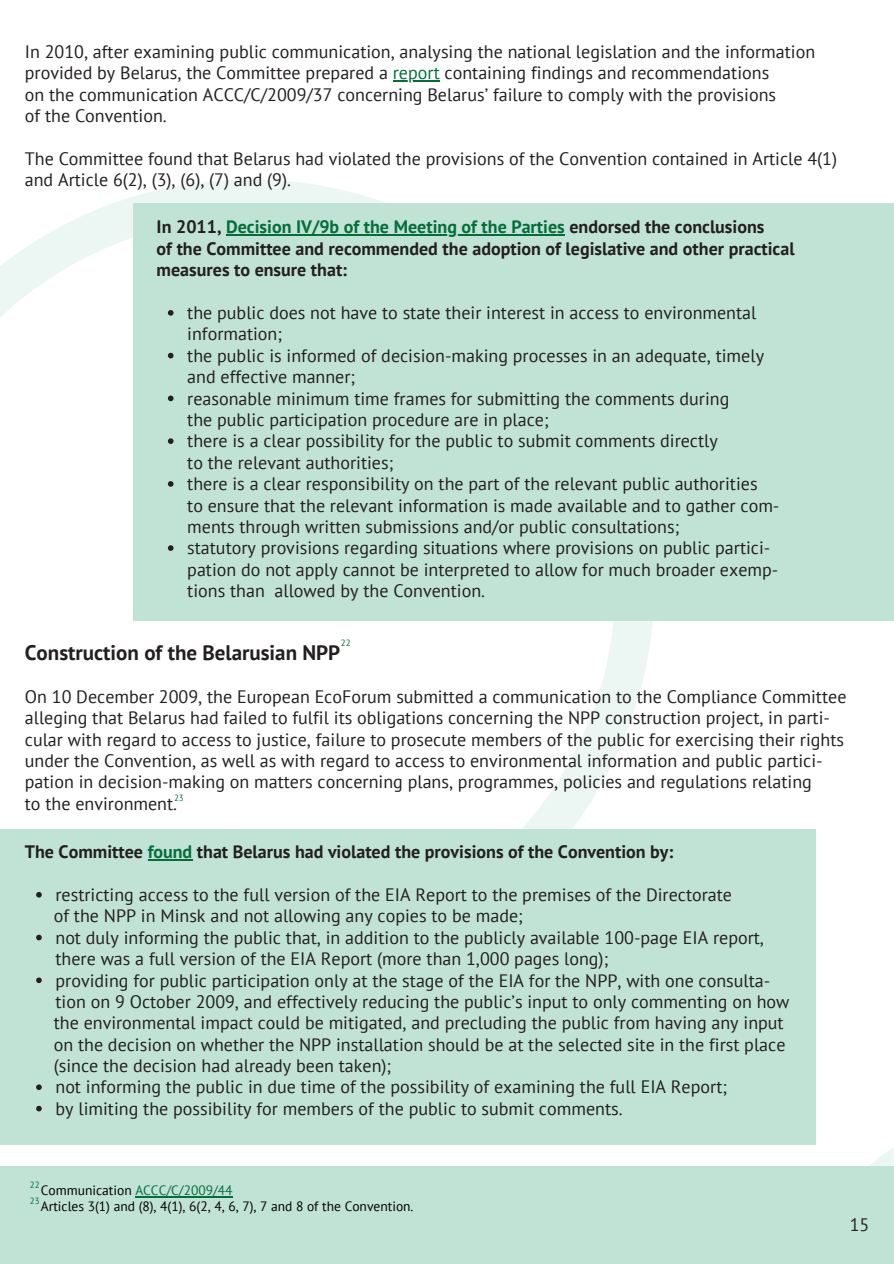
<style>
.page{position:relative;width:894px;height:1264px;background:#fff}
.page>*{position:absolute;margin:0;border:0;box-sizing:border-box;transform-origin:0 0}
.t1{font:700 21px "PT Sans";color:#231f20}
.t2{font:18px/21.3px "PT Sans";color:#231f20}
.t3{font:700 18px/21.3px "PT Sans";color:#231f20}
.t4{font:700 18px "PT Sans";color:#046e3b}
.t5{font:13.5px "PT Sans";color:#000}
.t6{font:13.5px "PT Sans";color:#046e3b}
.t7{font:9px "PT Sans";color:#046e3b}
.s1{color:#046e3b}
.s2{color:#231f20}
.s3{color:#000}
</style>
<div class="page">
<div style="left:0;top:1166px;width:893px;height:97px;background:#c0e3d6"></div>
<div style="left:0;top:829px;width:815px;height:315px;background:#c0e3d6"></div>
<svg style="left:0;top:179px;width:654px;height:805px"></svg>
<svg style="left:870px;top:1148px;width:23px;height:18px"></svg>
<hr style="left:393px;top:81px;width:46px;height:1px;background:#046e3b">
<div style="left:133px;top:204px;width:760px;height:417px;background:#c0e3d6"></div>
<hr style="left:226px;top:235px;width:338px;height:1px;background:#046e3b">
<svg style="left:168px;top:310px;width:5px;height:6px"></svg>
<svg style="left:168px;top:353px;width:5px;height:5px"></svg>
<svg style="left:168px;top:395px;width:5px;height:6px"></svg>
<svg style="left:168px;top:438px;width:5px;height:6px"></svg>
<svg style="left:168px;top:481px;width:5px;height:6px"></svg>
<svg style="left:168px;top:545px;width:5px;height:6px"></svg>
<hr style="left:148px;top:859px;width:44px;height:1px;background:#046e3b">
<svg style="left:36px;top:892px;width:6px;height:5px"></svg>
<svg style="left:36px;top:934px;width:6px;height:6px"></svg>
<svg style="left:36px;top:977px;width:6px;height:6px"></svg>
<svg style="left:36px;top:1084px;width:6px;height:6px"></svg>
<svg style="left:36px;top:1105px;width:6px;height:6px"></svg>
<hr style="left:135px;top:1196px;width:97px;height:1px;background:#046e3b">
<h3 class="t2" style="left:25px;top:41px;width:791px">In 2010, after examining public communication, analysing the national legislation and the information provided by Belarus, the Committee prepared a <span class="s1">report</span> containing findings and recommendations</h3>
<h3 class="t2" style="left:25px;top:83px;width:752px">on the communication ACCC/C/2009/37 concerning Belarus’ failure to comply with the provisions of the Convention.</h3>
<h3 class="t2" style="left:25px;top:148px;width:813px">The Committee found that Belarus had violated the provisions of the Convention contained in Article 4(1)</h3>
<p class="t2" style="left:25px;top:169px;width:267px">and Article 6(2), (3), (6), (7) and (9).</p>
<h2 class="t4" style="left:157px;top:215px;width:609px"><span class="s2">In 2011,</span> Decision IV/9b of the Meeting of the Parties <span class="s2">endorsed the conclusions</span></h2>
<p class="t3" style="left:157px;top:237px;width:639px">of the Committee and recommended the adoption of legislative and other practical measures to ensure that:</p>
<p class="t2" style="left:187px;top:302px;width:570px">the public does not have to state their interest in access to environmental</p>
<p class="t2" style="left:187px;top:323px;width:578px">information;<br>the public is informed of decision-making processes in an adequate, timely</p>
<p class="t2" style="left:187px;top:366px;width:543px">and effective manner;<br>reasonable minimum time frames for submitting the comments during</p>
<p class="t2" style="left:187px;top:408px;width:532px">the public participation procedure are in place;<br>there is a clear possibility for the public to submit comments directly</p>
<p class="t2" style="left:187px;top:451px;width:571px">to the relevant authorities;<br>there is a clear responsibility on the part of the relevant public authorities</p>
<p class="t2" style="left:187px;top:494px;width:593px">to ensure that the relevant information is made available and to gather com&shy;ments through written submissions and/or public consultations;<br>statutory provisions regarding situations where provisions on public partici-</p>
<h1 class="t2" style="left:187px;top:558px;width:592px">pation do not apply cannot be interpreted to allow for much broader exemp&shy;tions than allowed by the Convention.</h1>
<p class="t7" style="left:341px;top:636px;width:11px">22</p>
<h3 class="t1" style="left:25px;top:638px;width:317px">Construction of the Belarusian NPP</h3>
<p class="t2" style="left:25px;top:685px;width:822px">On 10 December 2009, the European EcoForum submitted a communication to the Compliance Committee alleging that Belarus had failed to fulfil its obligations concerning the NPP construction project, in parti&shy;cular with regard to access to justice, failure to prosecute members of the public for exercising their rights under the Convention, as well as with regard to access to environmental information and public partici&shy;pation in decision-making on matters concerning plans, programmes, policies and regulations relating<br>to the environment.</p>
<h2 class="t3" style="left:25px;top:840px;width:649px">The Committee <span class="s1">found</span> that Belarus had violated the provisions of the Convention by:</h2>
<p class="t2" style="left:55px;top:883px;width:678px">restricting access to the full version of the EIA Report to the premises of the Directorate</p>
<h3 class="t2" style="left:54px;top:905px;width:470px">of the NPP in Minsk and not allowing any copies to be made;</h3>
<p class="t2" style="left:55px;top:926px;width:709px">not duly informing the public that, in addition to the publicly available 100-page EIA report, there was a full version of the EIA Report (more than 1,000 pages long);</p>
<p class="t2" style="left:55px;top:969px;width:735px">providing for public participation only at the stage of the EIA for the NPP, with one consulta&shy;tion on 9 October 2009, and effectively reducing the public’s input to only commenting on how</p>
<h3 class="t2" style="left:54px;top:1011px;width:733px;text-align:justify">the environmental impact could be mitigated, and precluding the public from having any input on the decision on whether the NPP installation should be at the selected site in the first place (since the decision had already been taken);</h3>
<p class="t2" style="left:55px;top:1076px;width:673px">not informing the public in due time of the possibility of examining the full EIA Report; by limiting the possibility for members of the public to submit comments.</p>
<p class="t7" style="left:174px;top:791px;width:11px">23</p>
<p class="t7" style="left:30px;top:1178px;width:11px">22</p>
<p class="t6" style="left:41px;top:1181px;width:193px"><span class="s3">Сommunication</span> ACCC/C/2009/44</p>
<p class="t7" style="left:30px;top:1194px;width:11px">23</p>
<p class="t5" style="left:41px;top:1197px;width:374px">Articles 3(1) and (8), 4(1), 6(2, 4, 6, 7), 7 and 8 of the Convention.</p>
<p class="t2" style="left:849px;top:1213px;width:21px">15</p>
</div>
